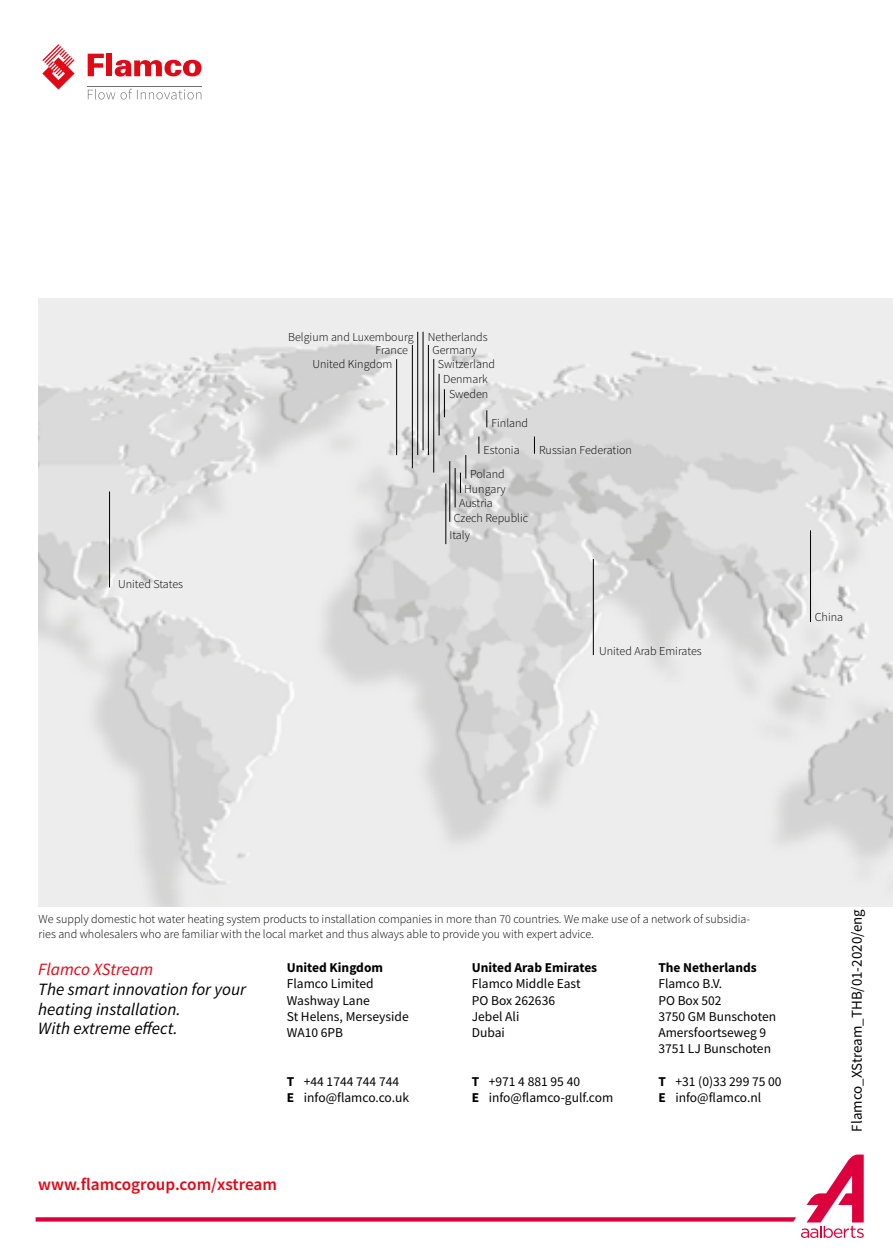
<style>
.page{position:relative;width:893px;height:1259px;background:#fff}
.page>*{position:absolute;margin:0;border:0;box-sizing:border-box;transform-origin:0 0}
.t1{font:italic 17.1px/19.8px "Source Sans Pro";color:#000}
.t2{font:600 17.1px "Source Sans Pro";color:#e30613}
.t3{font:italic 17.1px "Source Sans Pro";color:#e30613}
.t4{font:15px "Source Sans Pro";color:#000}
.t5{font:13.5px/16.2px "Source Sans Pro";color:#000}
.t6{font:700 13.5px "Source Sans Pro";color:#000}
.t7{font:300 12px/14.4px "Source Sans Pro";color:#000}
.s1{font-weight:700}
</style>
<div class="page">
<svg style="left:88px;top:54px;width:16px;height:22px"></svg>
<div style="left:106px;top:54px;width:6px;height:22px;background:#e20917"></div>
<svg style="left:115px;top:60px;width:86px;height:17px"></svg>
<svg style="left:43px;top:44px;width:32px;height:46px"></svg>
<svg style="left:88px;top:89px;width:113px;height:10px"></svg>
<hr style="left:88px;top:86px;width:114px;height:1px;background:#706f6f">
<svg style="left:36px;top:1154px;width:828px;height:84px"></svg>
<img style="left:38px;top:298px;width:855px;height:608px">
<hr style="left:396px;top:359px;width:1px;height:96px;background:#000">
<hr style="left:412px;top:345px;width:1px;height:123px;background:#000">
<hr style="left:417px;top:332px;width:1px;height:123px;background:#000">
<hr style="left:423px;top:332px;width:1px;height:118px;background:#000">
<hr style="left:428px;top:345px;width:1px;height:110px;background:#000">
<hr style="left:433px;top:359px;width:1px;height:113px;background:#000">
<hr style="left:593px;top:559px;width:1px;height:96px;background:#000">
<hr style="left:810px;top:530px;width:1px;height:92px;background:#000">
<hr style="left:439px;top:374px;width:1px;height:61px;background:#000">
<svg style="left:534px;top:436px;width:1px;height:18px"></svg>
<hr style="left:455px;top:468px;width:1px;height:39px;background:#000">
<hr style="left:449px;top:461px;width:1px;height:61px;background:#000">
<svg style="left:444px;top:389px;width:1px;height:28px"></svg>
<svg style="left:478px;top:436px;width:1px;height:18px"></svg>
<svg style="left:486px;top:410px;width:1px;height:17px"></svg>
<svg style="left:460px;top:455px;width:6px;height:38px"></svg>
<hr style="left:109px;top:491px;width:1px;height:96px;background:#000">
<hr style="left:445px;top:483px;width:1px;height:61px;background:#000">
<p class="t7" style="left:118px;top:576px;width:67px">United States</p>
<p class="t7" style="left:288px;top:330px;width:201px">Belgium and Luxembourg Netherlands</p>
<p class="t7" style="left:376px;top:343px;width:34px">France</p>
<p class="t7" style="left:312px;top:357px;width:81px">United Kingdom</p>
<p class="t7" style="left:432px;top:343px;width:46px">Germany</p>
<p class="t7" style="left:438px;top:357px;width:59px">Switzerland</p>
<p class="t7" style="left:443px;top:372px;width:46px">Denmark</p>
<p class="t7" style="left:449px;top:387px;width:41px">Sweden</p>
<p class="t7" style="left:491px;top:416px;width:38px">Finland</p>
<p class="t7" style="left:483px;top:442px;width:38px">Estonia</p>
<p class="t7" style="left:470px;top:467px;width:36px">Poland</p>
<p class="t7" style="left:464px;top:482px;width:43px">Hungary</p>
<p class="t7" style="left:454px;top:496px;width:76px;text-indent:6px">Austria<br>Czech Republic</p>
<p class="t7" style="left:449px;top:528px;width:22px">Italy</p>
<p class="t7" style="left:539px;top:442px;width:95px">Russian Federation</p>
<p class="t7" style="left:599px;top:644px;width:104px">United Arab Emirates</p>
<p class="t7" style="left:815px;top:610px;width:30px">China</p>
<p class="t7" style="left:39px;top:912px;width:713px">We supply domestic hot water heating system products to installation companies in more than 70 countries. We make use of a network of subsidia&shy;ries and wholesalers who are familiar with the local market and thus always able to provide you with expert advice.</p>
<h1 class="t3" style="left:38px;top:958px;width:116px">Flamco XStream</h1>
<h1 class="t1" style="left:38px;top:979px;width:209px">The smart innovation for your heating installation.<br>With extreme effect.</h1>
<p class="t6" style="left:287px;top:958px;width:98px">United Kingdom</p>
<p class="t5" style="left:287px;top:976px;width:123px">Flamco Limited<br>Washway Lane<br>St Helens, Merseyside<br>WA10 6PB</p>
<p class="t5" style="left:287px;top:1073px;width:124px"><span class="s1">T</span> +44 1744 744 744<br><span class="s1">E</span> info@flamco.co.uk</p>
<p class="t6" style="left:472px;top:958px;width:127px">United Arab Emirates</p>
<p class="t5" style="left:472px;top:976px;width:110px">Flamco Middle East<br>PO Box 262636<br>Jebel Ali<br>Dubai</p>
<p class="t5" style="left:472px;top:1073px;width:143px"><span class="s1">T</span> +971 4 881 95 40<br><span class="s1">E</span> info@flamco-gulf.com</p>
<p class="t6" style="left:658px;top:958px;width:100px">The Netherlands</p>
<p class="t5" style="left:658px;top:976px;width:119px">Flamco B.V.<br>PO Box 502<br>3750 GM Bunschoten<br>Amersfoortseweg 9<br>3751 LJ Bunschoten</p>
<p class="t5" style="left:658px;top:1073px;width:125px"><span class="s1">T</span> +31 (0)33 299 75 00<br><span class="s1">E</span> info@flamco.nl</p>
<h1 class="t2" style="left:38px;top:1173px;width:240px">www.flamcogroup.com/xstream</h1>
<p class="t4" style="left:847px;top:1131px;width:224px;rotate:-90deg">Flamco_XStream_THB/01-2020/eng</p>
</div>
